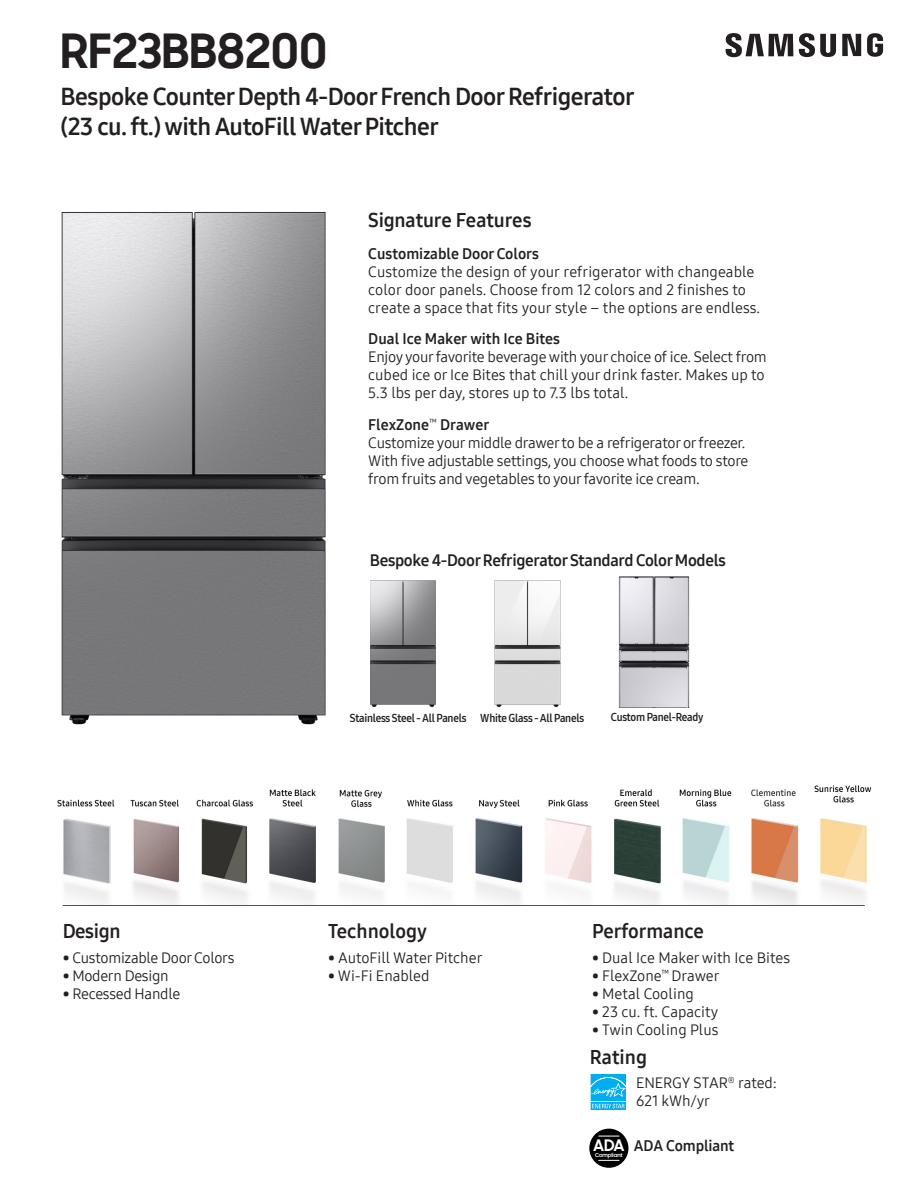
<style>
.page{position:relative;width:918px;height:1188px;background:#fff}
.page>*{position:absolute;margin:0;border:0;box-sizing:border-box;transform-origin:0 0}
.t1{font:700 48px "Samsung Sharp Sans";color:#231f20}
.t2{font:24px/30px "Samsung One 700";letter-spacing:-.02em;color:#231f20}
.t3{font:19.5px "Samsung One 700";color:#231f20}
.t4{font:16.2px "Samsung One 700";letter-spacing:-.02em;color:#231f20}
.t5{font:700 16.2px "Samsung Sharp Sans";color:#fff}
.t6{font:15px/18px "Samsung One 400";letter-spacing:-.01em;color:#231f20}
.Copy_Bullets{font:15px "Samsung One 700";color:#231f20}
.t7{font:11.25px "Samsung One 700 C";letter-spacing:-.02em;color:#231f20}
.t8{font:700 5.25px "Samsung Sharp Sans";color:#fff}
</style>
<div class="page">
<svg style="left:726px;top:33px;width:157px;height:24px"></svg>
<img style="left:61px;top:212px;width:265px;height:513px">
<img style="left:494px;top:580px;width:67px;height:128px">
<img style="left:370px;top:580px;width:66px;height:127px">
<img style="left:618px;top:576px;width:72px;height:132px">
<hr style="left:63px;top:905px;width:802px;height:1px;background:#231f20">
<div style="left:589px;top:1129px;width:39px;height:39px;background:#000;border-radius:50%"></div>
<svg style="left:599px;top:1136px;width:20px;height:1px"></svg>
<svg style="left:599px;top:1160px;width:20px;height:1px"></svg>
<svg style="left:590px;top:1074px;width:36px;height:36px"></svg>
<img style="left:57px;top:785px;width:815px;height:120px">
<p class="t1" style="left:60px;top:15px;width:268px">RF23BB8200</p>
<p class="t2" style="left:60px;top:81px;width:576px">Bespoke Counter Depth 4-Door French Door Refrigerator (23 cu. ft.) with AutoFill Water Pitcher</p>
<p class="t3" style="left:368px;top:207px;width:165px">Signature Features</p>
<p class="Copy_Bullets" style="left:368px;top:243px;width:172px">Customizable Door Colors</p>
<p class="t6" style="left:368px;top:262px;width:393px">Customize the design of your refrigerator with changeable color door panels. Choose from 12 colors and 2 finishes to create a space that fits your style – the options are endless.</p>
<p class="Copy_Bullets" style="left:368px;top:329px;width:193px">Dual Ice Maker with Ice Bites</p>
<p class="t6" style="left:368px;top:348px;width:400px">Enjoy your favorite beverage with your choice of ice. Select from cubed ice or Ice Bites that chill your drink faster. Makes up to<br>5.3 lbs per day, stores up to 7.3 lbs total.</p>
<p class="Copy_Bullets" style="left:368px;top:414px;width:123px">FlexZone<sup>™</sup> Drawer</p>
<p class="t6" style="left:368px;top:433px;width:382px">Customize your middle drawer to be a refrigerator or freezer.<br>With five adjustable settings, you choose what foods to store from fruits and vegetables to your favorite ice cream.</p>
<p class="t4" style="left:370px;top:549px;width:358px">Bespoke 4-Door Refrigerator Standard Color Models</p>
<p class="t3" style="left:63px;top:918px;width:59px">Design</p>
<p class="t6" style="left:63px;top:949px;width:173px">• Customizable Door Colors</p>
<p class="t6" style="left:63px;top:967px;width:107px">• Modern Design</p>
<p class="t6" style="left:63px;top:985px;width:119px">• Recessed Handle</p>
<p class="t7" style="left:350px;top:710px;width:118px">Stainless Steel - All Panels</p>
<p class="t7" style="left:480px;top:710px;width:105px">White Glass - All Panels</p>
<p class="t7" style="left:611px;top:709px;width:94px">Custom Panel-Ready</p>
<p class="t3" style="left:328px;top:918px;width:100px">Technology</p>
<p class="t6" style="left:328px;top:949px;width:156px">• AutoFill Water Pitcher</p>
<p class="t6" style="left:328px;top:967px;width:103px">• Wi-Fi Enabled</p>
<p class="t3" style="left:592px;top:918px;width:113px">Performance</p>
<p class="t6" style="left:592px;top:949px;width:200px">• Dual Ice Maker with Ice Bites</p>
<p class="t6" style="left:592px;top:967px;width:129px">• FlexZone<sup>™</sup> Drawer</p>
<p class="t6" style="left:592px;top:985px;width:103px">• Metal Cooling</p>
<p class="t6" style="left:592px;top:1003px;width:128px">• 23 cu. ft. Capacity</p>
<p class="t6" style="left:592px;top:1021px;width:128px">• Twin Cooling Plus</p>
<p class="t3" style="left:590px;top:1044px;width:59px">Rating</p>
<p class="t6" style="left:636px;top:1074px;width:142px">ENERGY STAR<sup>®</sup> rated:</p>
<p class="t6" style="left:636px;top:1092px;width:75px">621 kWh/yr</p>
<p class="t5" style="left:593px;top:1133px;width:33px">ADA</p>
<p class="Copy_Bullets" style="left:634px;top:1136px;width:102px">ADA Compliant</p>
<p class="t8" style="left:595px;top:1151px;width:29px">Compliant</p>
</div>
